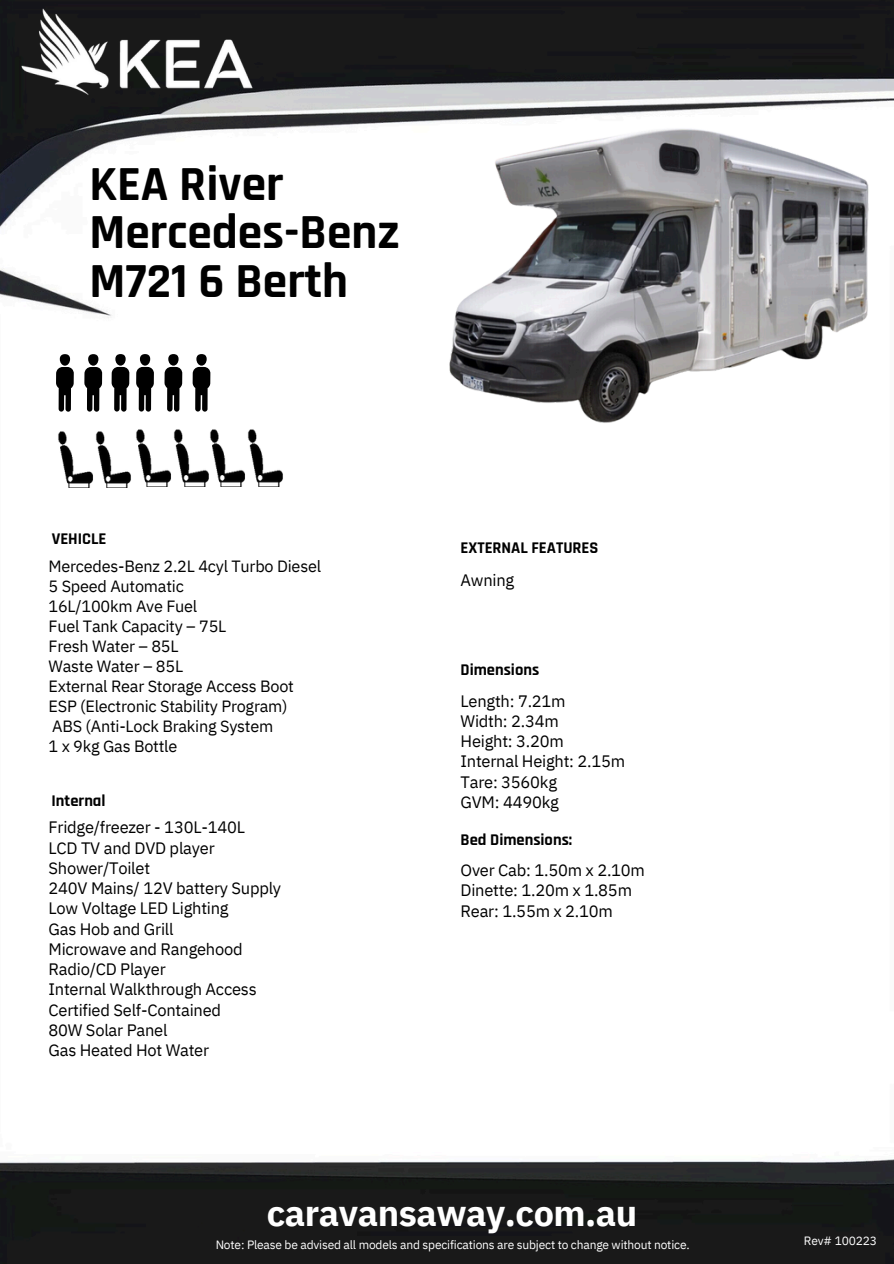
<style>
.page{position:relative;width:894px;height:1264px;background:#fff}
.page>*{position:absolute;margin:0;border:0;box-sizing:border-box;transform-origin:0 0}
.t1{font:700 49.5px/48.3px "Rajdhani";color:#000}
.t2{font:700 36px "IBM Plex Sans";letter-spacing:-.015em;color:#fff}
.t3{font:16.5px/20.2px "IBM Plex Sans";letter-spacing:-.015em;color:#000}
.t4{font:700 16.5px "Rajdhani";color:#000}
.t5{font:16.2px/20px "IBM Plex Sans";letter-spacing:-.015em;color:#000}
.t6{font:12px "IBM Plex Sans";letter-spacing:-.015em;color:#fff}
</style>
<div class="page">
<img style="left:0;top:0;width:893px;height:1263px">
<div style="left:60px;top:354px;width:10px;height:12px;background:#000;border-radius:5px"></div>
<svg style="left:56px;top:367px;width:18px;height:45px"></svg>
<div style="left:88px;top:354px;width:10px;height:12px;background:#000;border-radius:5px"></div>
<svg style="left:84px;top:367px;width:18px;height:45px"></svg>
<img style="left:53px;top:429px;width:81px;height:59px">
<img style="left:1px;top:0;width:272px;height:117px">
<div style="left:115px;top:354px;width:11px;height:11px;background:#000;border-radius:5px"></div>
<svg style="left:112px;top:367px;width:17px;height:44px"></svg>
<svg style="left:144px;top:354px;width:10px;height:11px"></svg>
<div style="left:140px;top:354px;width:10px;height:11px;background:#000;border-radius:5px"></div>
<svg style="left:136px;top:367px;width:22px;height:44px"></svg>
<div style="left:168px;top:354px;width:10px;height:11px;background:#000;border-radius:5px"></div>
<svg style="left:164px;top:367px;width:18px;height:44px"></svg>
<div style="left:196px;top:354px;width:11px;height:11px;background:#000;border-radius:5px"></div>
<svg style="left:192px;top:367px;width:18px;height:44px"></svg>
<div style="left:218px;top:336px;width:49px;height:93px;background:#fff"></div>
<img style="left:131px;top:428px;width:74px;height:58px">
<img style="left:205px;top:428px;width:81px;height:58px">
<img style="left:429px;top:11px;width:464px;height:469px">
<p class="t1" style="left:89px;top:161px;width:312px">KEA River<br>Mercedes-Benz<br>M721 6 Berth</p>
<h5 class="t4" style="left:52px;top:528px;width:56px">VEHICLE</h5>
<h5 class="t5" style="left:48px;top:556px;width:274px">Mercedes-Benz 2.2L 4cyl Turbo Diesel<br>5 Speed Automatic<br>16L/100km Ave Fuel<br>Fuel Tank Capacity – 75L<br>Fresh Water – 85L<br>Waste Water – 85L<br>External Rear Storage Access Boot<br>ESP (Electronic Stability Program)<br>ABS (Anti-Lock Braking System<br>1 x 9kg Gas Bottle</h5>
<h4 class="t4" style="left:52px;top:790px;width:55px">Internal</h4>
<h4 class="t3" style="left:48px;top:817px;width:234px">Fridge/freezer - 130L-140L<br>LCD TV and DVD player<br>Shower/Toilet<br>240V Mains/ 12V battery Supply<br>Low Voltage LED Lighting<br>Gas Hob and Grill<br>Microwave and Rangehood<br>Radio/CD Player<br>Internal Walkthrough Access<br>Certified Self-Contained<br>80W Solar Panel<br>Gas Heated Hot Water</h4>
<h3 class="t4" style="left:460px;top:538px;width:139px">EXTERNAL FEATURES</h3>
<h5 class="t3" style="left:460px;top:569px;width:55px">Awning</h5>
<h5 class="t4" style="left:460px;top:659px;width:80px">Dimensions</h5>
<h2 class="t3" style="left:460px;top:690px;width:166px">Length: 7.21m<br>Width: 2.34m<br>Height: 3.20m<br>Internal Height: 2.15m<br>Tare: 3560kg<br>GVM: 4490kg</h2>
<h5 class="t4" style="left:460px;top:829px;width:113px">Bed Dimensions:</h5>
<h4 class="t3" style="left:460px;top:859px;width:186px">Over Cab: 1.50m x 2.10m<br>Dinette: 1.20m x 1.85m<br>Rear: 1.55m x 2.10m</h4>
<h3 class="t2" style="left:266px;top:1189px;width:372px">caravansaway.com.au</h3>
<p class="t6" style="left:216px;top:1236px;width:475px">Note: Please be advised all models and specifications are subject to change without notice.</p>
<p class="t6" style="left:803px;top:1232px;width:75px">Rev# 100223</p>
</div>
